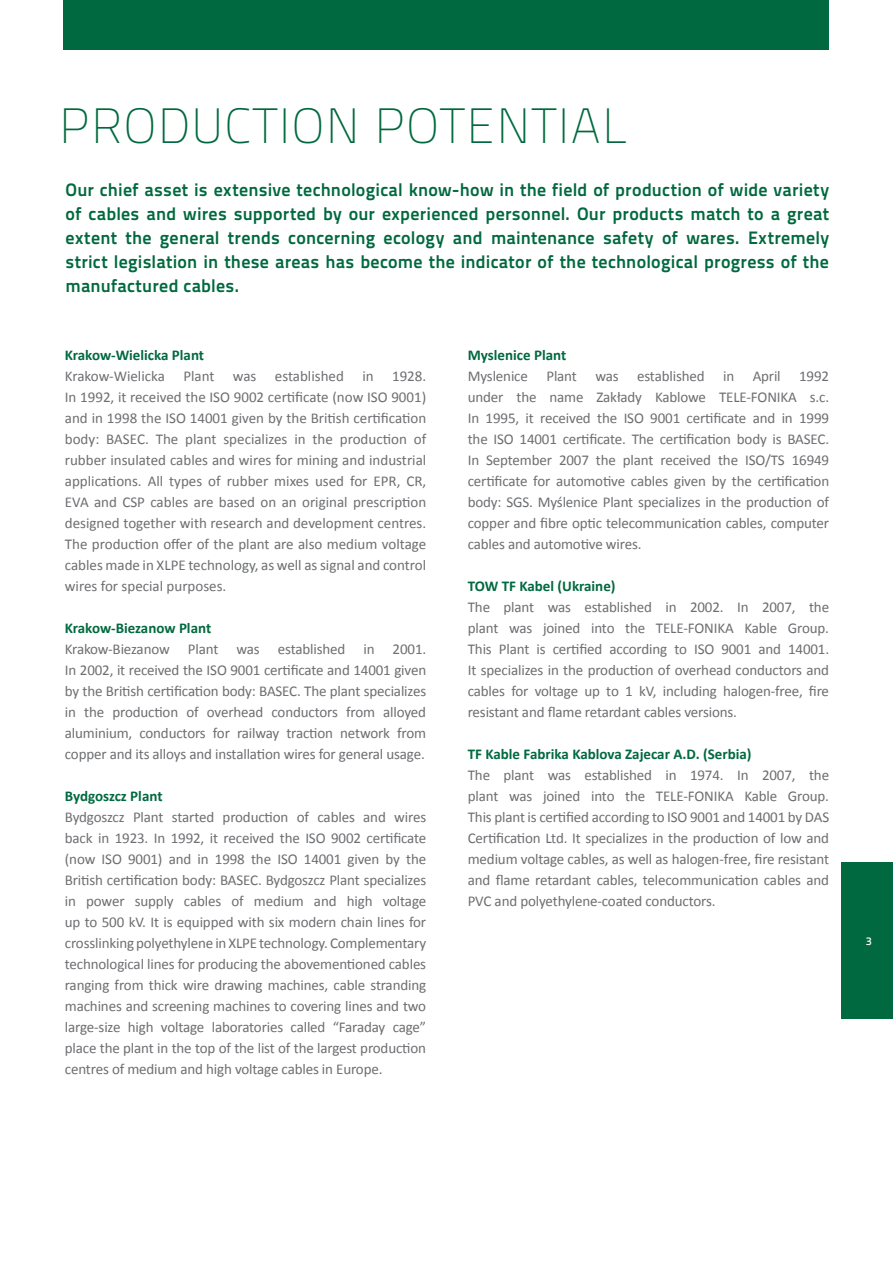
<style>
.page{position:relative;width:893px;height:1263px;background:#fff}
.page>*{position:absolute;margin:0;border:0;box-sizing:border-box;transform-origin:0 0}
.t1{font:100 49.5px "Titillium Text 22 L";letter-spacing:.03em;color:#00693f}
.t2{font:700 18px/24px "Titillium Text 22 L";letter-spacing:.015em;color:#00693f;text-align:justify}
.t3{font:15px/21px "Calibri";letter-spacing:-.01em;color:#6d6e71;text-align:justify}
.t4{font:700 15px "Calibri";color:#00693f}
.t5{font:500 11.25px "Titillium Text 22 L";color:#fff}
</style>
<div class="page">
<div style="left:64px;top:0;width:765px;height:50px;background:#00693f"></div>
<div style="left:842px;top:862px;width:51px;height:157px;background:#00693f"></div>
<h1 class="t1" style="left:59px;top:97px;width:571px">PRODUCTION POTENTIAL</h1>
<p class="t2" style="left:66px;top:180px;width:765px">Our chief asset is extensive technological know-how in the field of production of wide variety of cables and wires supported by our experienced personnel. Our products match to a great extent the general trends concerning ecology and maintenance safety of wares. Extremely strict legislation in these areas has become the indicator of the technological progress of the manufactured cables.</p>
<p class="t4" style="left:65px;top:350px;width:141px">Krakow-Wielicka Plant</p>
<p class="t3" style="left:65px;top:366px;width:363px">Krakow-Wielicka Plant was established in 1928.<br>In 1992, it received the ISO 9002 certificate (now ISO 9001) and in 1998 the ISO 14001 given by the British certification body: BASEC. The plant specializes in the production of rubber insulated cables and wires for mining and industrial applications. All types of rubber mixes used for EPR, CR, EVA and CSP cables are based on an original prescription designed together with research and development centres.<br>The production offer of the plant are also medium voltage cables made in XLPE technology, as well as signal and control wires for special purposes.</p>
<p class="t4" style="left:65px;top:623px;width:148px">Krakow-Biezanow Plant</p>
<p class="t3" style="left:65px;top:639px;width:363px">Krakow-Biezanow Plant was established in 2001.<br>In 2002, it received the ISO 9001 certificate and 14001 given by the British certification body: BASEC. The plant specializes in the production of overhead conductors from alloyed aluminium, conductors for railway traction network from copper and its alloys and installation wires for general usage.</p>
<p class="t4" style="left:65px;top:791px;width:99px">Bydgoszcz Plant</p>
<p class="t3" style="left:65px;top:807px;width:363px">Bydgoszcz Plant started production of cables and wires back in 1923. In 1992, it received the ISO 9002 certificate (now ISO 9001) and in 1998 the ISO 14001 given by the British certification body: BASEC. Bydgoszcz Plant specializes in power supply cables of medium and high voltage up to 500 kV. It is equipped with six modern chain lines for crosslinking polyethylene in XLPE technology. Complementary technological lines for producing the abovementioned cables ranging from thick wire drawing machines, cable stranding machines and screening machines to covering lines and two large-size high voltage laboratories called “Faraday cage” place the plant in the top of the list of the largest production centres of medium and high voltage cables in Europe.</p>
<p class="t4" style="left:468px;top:350px;width:100px">Myslenice Plant</p>
<p class="t3" style="left:468px;top:366px;width:363px">Myslenice Plant was established in April 1992 under the name Zakłady Kablowe TELE-FONIKA s.c.<br>In 1995, it received the ISO 9001 certificate and in 1999 the ISO 14001 certificate. The certification body is BASEC.<br>In September 2007 the plant received the ISO/TS 16949 certificate for automotive cables given by the certification body: SGS. Myślenice Plant specializes in the production of copper and fibre optic telecommunication cables, computer cables and automotive wires.</p>
<p class="t4" style="left:468px;top:581px;width:149px">TOW TF Kabel (Ukraine)</p>
<p class="t3" style="left:468px;top:597px;width:363px">The plant was established in 2002. In 2007, the plant was joined into the TELE-FONIKA Kable Group.<br>This Plant is certified according to ISO 9001 and 14001.<br>It specializes in the production of overhead conductors and cables for voltage up to 1 kV, including halogen-free, fire resistant and flame retardant cables versions.</p>
<p class="t4" style="left:468px;top:749px;width:285px">TF Kable Fabrika Kablova Zajecar A.D. (Serbia)</p>
<p class="t3" style="left:468px;top:765px;width:363px">The plant was established in 1974. In 2007, the plant was joined into the TELE-FONIKA Kable Group.<br>This plant is certified according to ISO 9001 and 14001 by DAS Certification Ltd. It specializes in the production of low and medium voltage cables, as well as halogen-free, fire resistant and flame retardant cables, telecommunication cables and PVC and polyethylene-coated conductors.</p>
<p class="t5" style="left:866px;top:934px;width:7px">3</p>
</div>
